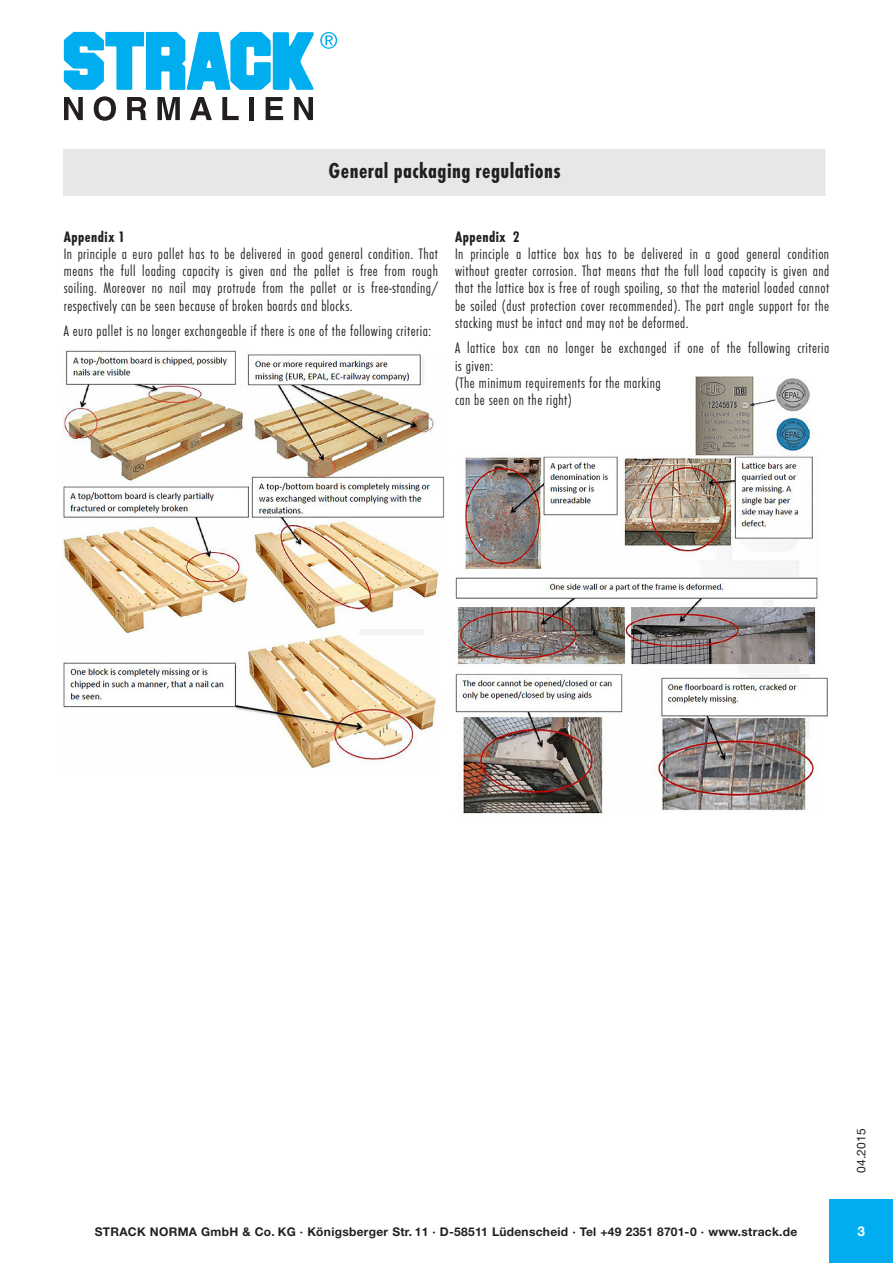
<style>
.page{position:relative;width:893px;height:1263px;background:#fff}
.page>*{position:absolute;margin:0;border:0;box-sizing:border-box;transform-origin:0 0}
.t1{font:22.5px "Futura T Bol Con";letter-spacing:.02em;color:#231f20}
.HauptŸber{font:15.75px/17.2px "Futura T Lig Con";letter-spacing:.03em;color:#231f20;text-align:justify}
.HauptŸber-2{font:15.75px "Futura T Bol Con";letter-spacing:.03em;color:#231f20}
.t2{font:700 13.5px "Helvetica Neue LT Std";color:#fff}
.t3{font:700 12px "Helvetica Neue LT Std";letter-spacing:.025em;color:#231f20}
.t4{font:12px "Helvetica Neue LT Std";letter-spacing:.03em;color:#231f20}
</style>
<div class="page">
<svg style="left:64px;top:97px;width:19px;height:23px"></svg>
<svg style="left:94px;top:96px;width:22px;height:25px"></svg>
<svg style="left:127px;top:97px;width:19px;height:23px"></svg>
<svg style="left:157px;top:97px;width:23px;height:23px"></svg>
<svg style="left:190px;top:97px;width:22px;height:23px"></svg>
<svg style="left:222px;top:97px;width:17px;height:23px"></svg>
<div style="left:249px;top:97px;width:5px;height:23px;background:#231f20"></div>
<svg style="left:266px;top:97px;width:17px;height:23px"></svg>
<svg style="left:294px;top:97px;width:19px;height:23px"></svg>
<svg style="left:64px;top:32px;width:273px;height:58px"></svg>
<div style="left:829px;top:1199px;width:64px;height:64px;background:#00aeef"></div>
<img style="left:455px;top:377px;width:373px;height:437px">
<div style="left:64px;top:149px;width:765px;height:47px;background:#e6e7e9"></div>
<div style="left:825px;top:149px;width:8px;height:47px;background:#fff"></div>
<img style="left:63px;top:350px;width:382px;height:419px">
<p class="t1" style="left:329px;top:157px;width:233px">General packaging regulations</p>
<p class="HauptŸber-2" style="left:64px;top:227px;width:63px">Appendix 1</p>
<p class="HauptŸber" style="left:64px;top:245px;width:376px">In principle a euro pallet has to be delivered in good general condition. That means the full loading capacity is given and the pallet is free from rough soiling. Moreover no nail may protrude from the pallet or is free-standing/ respectively can be seen because of broken boards and blocks.</p>
<p class="HauptŸber" style="left:64px;top:323px;width:369px">A euro pallet is no longer exchangeable if there is one of the following criteria:</p>
<p class="HauptŸber-2" style="left:455px;top:227px;width:66px">Appendix 2</p>
<p class="HauptŸber" style="left:455px;top:245px;width:376px">In principle a lattice box has to be delivered in a good general condition without greater corrosion. That means that the full load capacity is given and that the lattice box is free of rough spoiling, so that the material loaded cannot be soiled (dust protection cover recommended). The part angle support for the stacking must be intact and may not be deformed.</p>
<p class="HauptŸber" style="left:455px;top:340px;width:376px">A lattice box can no longer be exchanged if one of the following criteria is given:</p>
<p class="HauptŸber" style="left:455px;top:374px;width:207px">(The minimum requirements for the marking</p>
<p class="HauptŸber" style="left:455px;top:392px;width:118px">can be seen on the right)</p>
<p class="t4" style="left:854px;top:1173px;width:47px;rotate:-90deg">04.2015</p>
<p class="t3" style="left:95px;top:1224px;width:704px">STRACK NORMA GmbH &amp; Co. KG · Königsberger Str. 11 · D-58511 Lüdenscheid · Tel +49 2351 8701-0 · www.strack.de</p>
<p class="t2" style="left:857px;top:1222px;width:9px">3</p>
</div>
